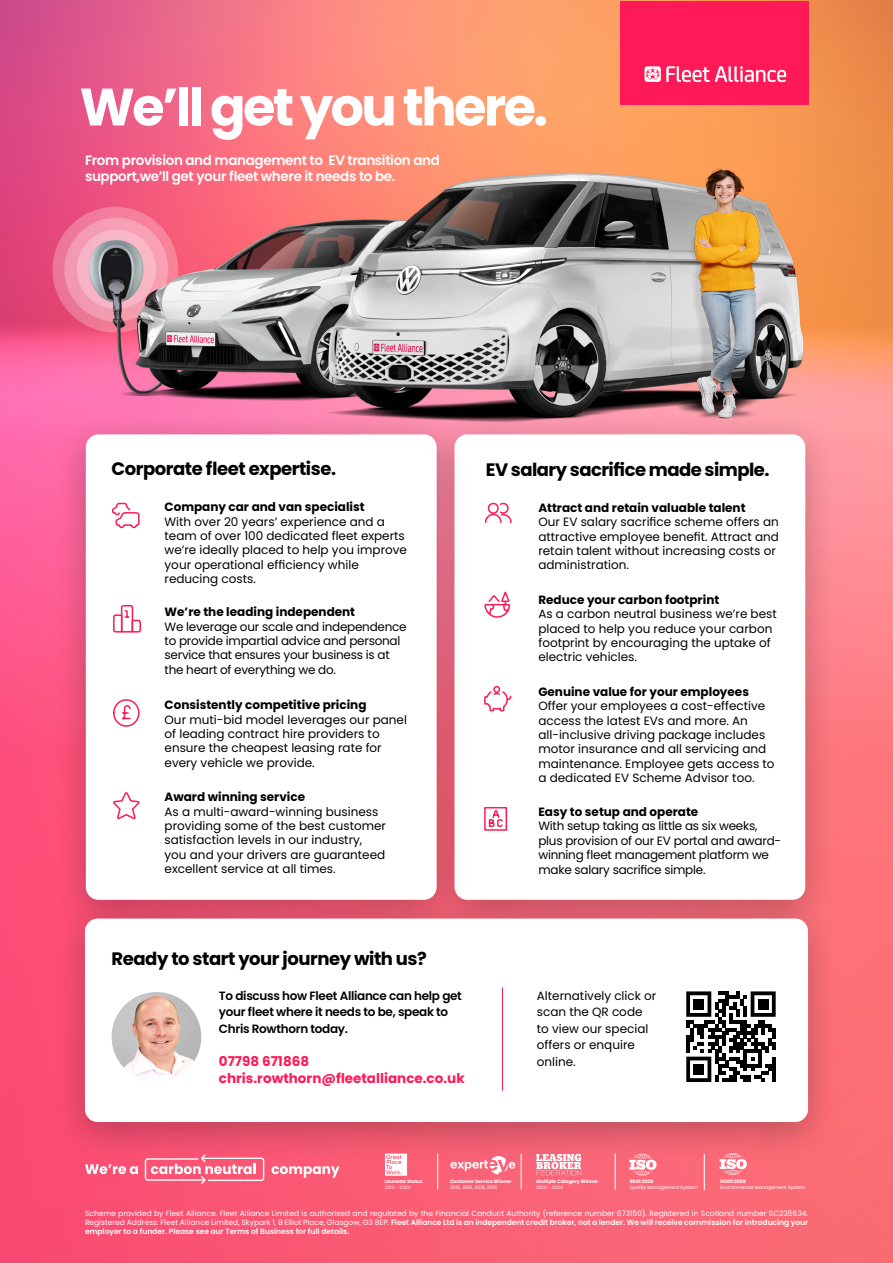
<style>
.page{position:relative;width:893px;height:1263px;background:#fff}
.page>*{position:absolute;margin:0;border:0;box-sizing:border-box;transform-origin:0 0}
.t1{font:700 52.5px "Poppins";letter-spacing:-.05em;color:#fff}
.t2{font:700 18px "Poppins";letter-spacing:-.025em;color:#000}
.t3{font:600 13.5px/16.2px "Poppins";letter-spacing:-.025em;color:#fff}
.t4{font:700 13.5px "Poppins";color:#ff1a57}
.t5{font:700 13.5px "Poppins";color:#ff1957}
.t6{font:12px/14.4px "Poppins";color:#000}
.t7{font:12px/14.4px "Poppins";letter-spacing:-.02em;color:#000}
.t8{font:700 12px "Poppins";color:#000}
.t9{font:600 12px/16.5px "Poppins";letter-spacing:-.025em;color:#000}
.t10{font:7.5px/9px "Poppins";color:#fff;text-align:justify}
.t11{font:4.65px "Poppins";color:#fff}
.t12{font:700 4.65px "Poppins";color:#fff}
.s1{font-weight:600}
</style>
<div class="page">
<img style="left:0;top:0;width:893px;height:1263px">
<div style="left:421px;top:410px;width:418px;height:532px;background:#000;opacity:.25"></div>
<div style="left:454px;top:434px;width:351px;height:466px;background:#fff;border-radius:13px"></div>
<div style="left:52px;top:410px;width:418px;height:532px;background:#000;opacity:.25"></div>
<div style="left:86px;top:434px;width:351px;height:466px;background:#fff;border-radius:13px"></div>
<img style="left:665px;top:168px;width:97px;height:251px">
<div style="left:51px;top:894px;width:790px;height:270px;background:#000;opacity:.25"></div>
<div style="left:85px;top:918px;width:723px;height:204px;background:#fff;border-radius:13px"></div>
<img style="left:112px;top:992px;width:89px;height:90px;border-radius:45px">
<svg style="left:686px;top:991px;width:90px;height:91px"></svg>
<div style="left:693px;top:999px;width:11px;height:10px;background:#000"></div>
<div style="left:758px;top:999px;width:10px;height:10px;background:#000"></div>
<div style="left:693px;top:1064px;width:11px;height:11px;background:#000"></div>
<hr style="left:502px;top:987px;width:1px;height:104px;background:#ff1957">
<div style="left:620px;top:1px;width:189px;height:103px;background:#ff1a57"></div>
<svg style="left:644px;top:66px;width:142px;height:16px"></svg>
<svg style="left:629px;top:1153px;width:28px;height:23px"></svg>
<svg style="left:385px;top:1153px;width:22px;height:23px"></svg>
<svg style="left:720px;top:1153px;width:27px;height:22px"></svg>
<hr style="left:437px;top:1153px;width:1px;height:36px;background:#fff">
<hr style="left:521px;top:1153px;width:1px;height:36px;background:#fff">
<hr style="left:615px;top:1154px;width:1px;height:36px;background:#fff">
<hr style="left:704px;top:1154px;width:1px;height:36px;background:#fff">
<svg style="left:450px;top:1156px;width:66px;height:18px"></svg>
<svg style="left:536px;top:1154px;width:45px;height:21px"></svg>
<svg style="left:85px;top:1164px;width:53px;height:10px"></svg>
<svg style="left:272px;top:1166px;width:68px;height:12px"></svg>
<svg style="left:144px;top:1153px;width:121px;height:32px;background:#fb7b93"></svg>
<div style="left:113px;top:699px;width:27px;height:28px;border:2px solid #ff1a57;border-radius:50%"></div>
<svg style="left:122px;top:705px;width:9px;height:15px"></svg>
<svg style="left:112px;top:502px;width:28px;height:27px"></svg>
<svg style="left:113px;top:792px;width:27px;height:28px"></svg>
<svg style="left:484px;top:503px;width:28px;height:20px"></svg>
<div style="left:488px;top:503px;width:11px;height:11px;border:2px solid #ff1a57;border-radius:50%"></div>
<svg style="left:484px;top:591px;width:27px;height:27px"></svg>
<svg style="left:484px;top:686px;width:28px;height:26px"></svg>
<div style="left:484px;top:807px;width:23px;height:24px;border:2px solid #ff1a57"></div>
<svg style="left:488px;top:809px;width:16px;height:18px"></svg>
<svg style="left:113px;top:605px;width:28px;height:28px"></svg>
<h1 class="t1" style="left:80px;top:77px;width:470px">We’ll get you there.</h1>
<p class="t3" style="left:85px;top:152px;width:356px">From provision and management to EV transition and support,we’ll get your fleet where it needs to be.</p>
<h2 class="t2" style="left:112px;top:458px;width:226px">Corporate fleet expertise.</h2>
<h2 class="t2" style="left:486px;top:459px;width:285px">EV salary sacrifice made simple.</h2>
<p class="t8" style="left:165px;top:500px;width:202px">Company car and van specialist</p>
<p class="t6" style="left:165px;top:514px;width:244px">With over 20 years’ experience and a team of over 100 dedicated fleet experts we’re ideally placed to help you improve your operational efficiency while reducing costs.</p>
<p class="t8" style="left:165px;top:605px;width:192px">We’re the leading independent</p>
<p class="t7" style="left:165px;top:619px;width:244px">We leverage our scale and independence to provide impartial advice and personal service that ensures your business is at the heart of everything we do.</p>
<p class="t8" style="left:165px;top:698px;width:203px">Consistently competitive pricing</p>
<p class="t6" style="left:165px;top:712px;width:244px">Our muti-bid model leverages our panel of leading contract hire providers to ensure the cheapest leasing rate for every vehicle we provide.</p>
<p class="t8" style="left:538px;top:501px;width:209px">Attract and retain valuable talent</p>
<p class="t6" style="left:538px;top:515px;width:242px">Our EV salary sacrifice scheme offers an attractive employee benefit. Attract and retain talent without increasing costs or administration.</p>
<p class="t8" style="left:538px;top:593px;width:182px">Reduce your carbon footprint</p>
<p class="t6" style="left:538px;top:607px;width:240px">As a carbon neutral business we’re best placed to help you reduce your carbon footprint by encouraging the uptake of electric vehicles.</p>
<p class="t8" style="left:538px;top:684px;width:212px">Genuine value for your employees</p>
<p class="t6" style="left:538px;top:699px;width:238px">Offer your employees a cost-effective access the latest EVs and more. An all-inclusive driving package includes motor insurance and all servicing and maintenance. Employee gets access to a dedicated EV Scheme Advisor too.</p>
<p class="t8" style="left:165px;top:790px;width:142px">Award winning service</p>
<p class="t6" style="left:165px;top:804px;width:223px">As a multi-award-winning business providing some of the best customer satisfaction levels in our industry, you and your drivers are guaranteed excellent service at all times.</p>
<p class="t8" style="left:538px;top:805px;width:161px">Easy to setup and operate</p>
<p class="t7" style="left:538px;top:819px;width:244px">With setup taking as little as six weeks, plus provision of our EV portal and award&shy;winning fleet management platform we make salary sacrifice simple.</p>
<h2 class="t2" style="left:112px;top:948px;width:317px">Ready to start your journey with us?</h2>
<p class="t9" style="left:219px;top:987px;width:244px">To discuss how Fleet Alliance can help get your fleet where it needs to be, speak to<br>Chris Rowthorn today.</p>
<p class="t5" style="left:219px;top:1054px;width:92px">07798 671868</p>
<p class="t4" style="left:219px;top:1070px;width:247px">chris.rowthorn@fleetalliance.co.uk</p>
<p class="t6" style="left:537px;top:987px;width:121px;line-height:16.5px">Alternatively click or scan the QR code to view our special offers or enquire online.</p>
<p class="t12" style="left:385px;top:1179px;width:40px">Laureate Status</p>
<p class="t11" style="left:385px;top:1185px;width:28px">2013 - 2024</p>
<p class="t12" style="left:450px;top:1179px;width:63px">Customer Service Winner</p>
<p class="t11" style="left:450px;top:1184px;width:48px">2015, 2016, 2018, 2019</p>
<p class="t12" style="left:537px;top:1179px;width:63px">Multiple Category Winner</p>
<p class="t11" style="left:537px;top:1185px;width:28px">2014 - 2024</p>
<p class="t12" style="left:630px;top:1179px;width:25px">9001:2008</p>
<p class="t11" style="left:630px;top:1184px;width:70px">Quality Management System</p>
<p class="t12" style="left:720px;top:1179px;width:27px">14001:2008</p>
<p class="t11" style="left:720px;top:1184px;width:87px">Environmental Management System</p>
<p class="t10" style="left:85px;top:1209px;width:725px">Scheme provided by Fleet Alliance. Fleet Alliance Limited is authorised and regulated by the Financial Conduct Authority (reference number 673150). Registered in Scotland number SC235634.<br>Registered Address: Fleet Alliance Limited, Skypark 1, 8 Elliot Place, Glasgow, G3 8EP. <span class="s1">Fleet Alliance Ltd is an independent credit broker, not a lender. We will receive commission for introducing your employer to a funder. Please see our Terms of Business for full details.</span></p>
</div>
